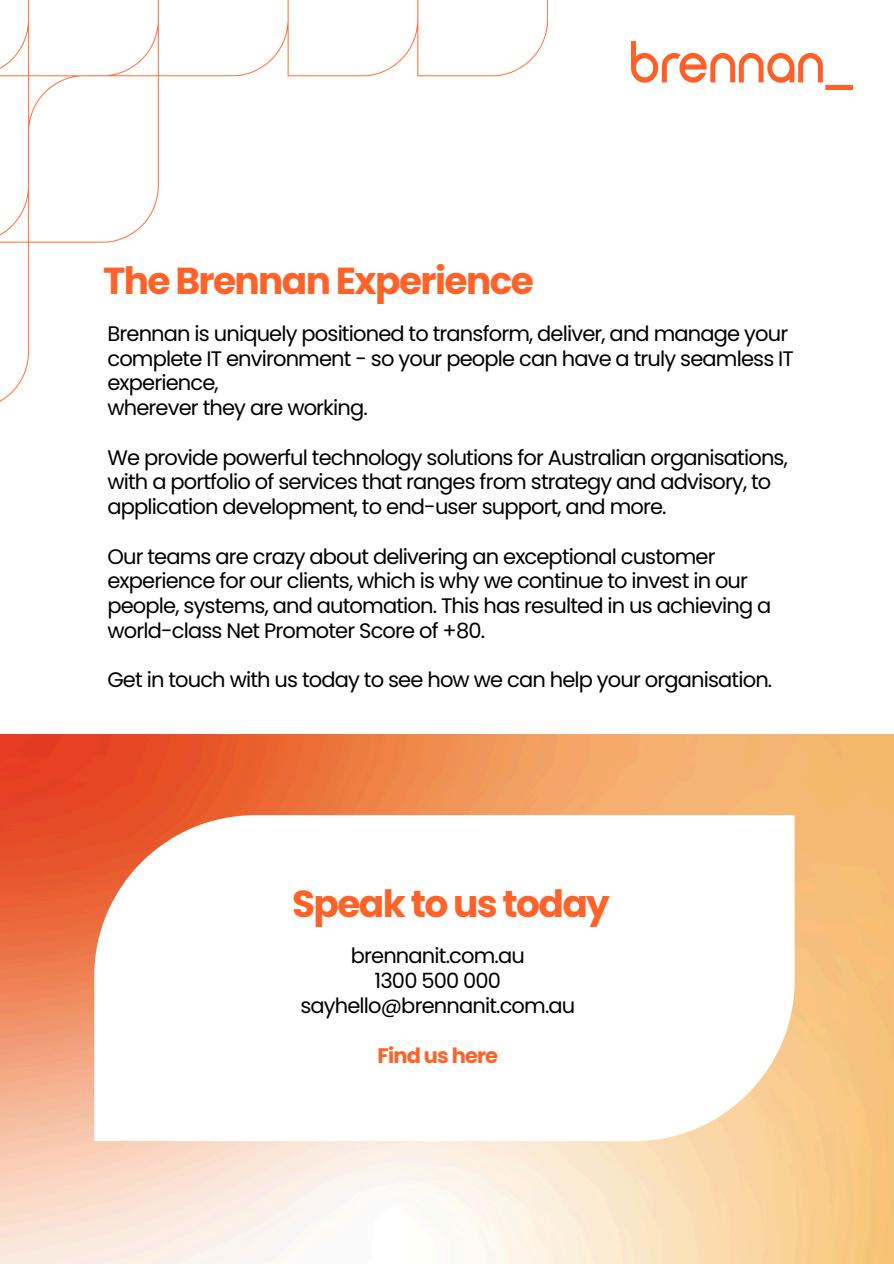
<style>
.page{position:relative;width:894px;height:1264px;background:#fff}
.page>*{position:absolute;margin:0;border:0;box-sizing:border-box;transform-origin:0 0}
.t1{font:700 37.5px "Poppins";letter-spacing:-.045em;color:#ff6329}
.t2{font:21px/24.8px "Poppins";letter-spacing:-.04em;color:#000}
.t3{font:700 21px "Poppins";letter-spacing:-.04em;color:#ff6329}
</style>
<div class="page">
<img style="left:631px;top:42px;width:220px;height:47px">
<img style="left:1px;top:0;width:546px;height:402px">
<img style="left:0;top:734px;width:893px;height:529px">
<svg style="left:94px;top:815px;width:700px;height:326px"></svg>
<p class="t1" style="left:103px;top:255px;width:432px">The Brennan Experience</p>
<h1 class="t2" style="left:107px;top:321px;width:687px">Brennan is uniquely positioned to transform, deliver, and manage your complete IT environment - so your people can have a truly seamless IT experience,</h1>
<p class="t2" style="left:107px;top:395px;width:262px">wherever they are working.</p>
<p class="t2" style="left:107px;top:445px;width:681px">We provide powerful technology solutions for Australian organisations, with a portfolio of services that ranges from strategy and advisory, to application development, to end-user support, and more.</p>
<p class="t2" style="left:107px;top:544px;width:665px">Our teams are crazy about delivering an exceptional customer experience for our clients, which is why we continue to invest in our people, systems, and automation. This has resulted in us achieving a world-class Net Promoter Score of +80.</p>
<p class="t2" style="left:107px;top:667px;width:666px">Get in touch with us today to see how we can help your organisation.</p>
<p class="t1" style="left:292px;top:877px;width:319px">Speak to us today</p>
<p class="t2" style="left:351px;top:943px;width:175px">brennanit.com.au</p>
<p class="t2" style="left:374px;top:968px;width:128px">1300 500 000</p>
<p class="t2" style="left:300px;top:993px;width:276px">sayhello@brennanit.com.au</p>
<h1 class="t3" style="left:377px;top:1040px;width:122px">Find us here</h1>
</div>
